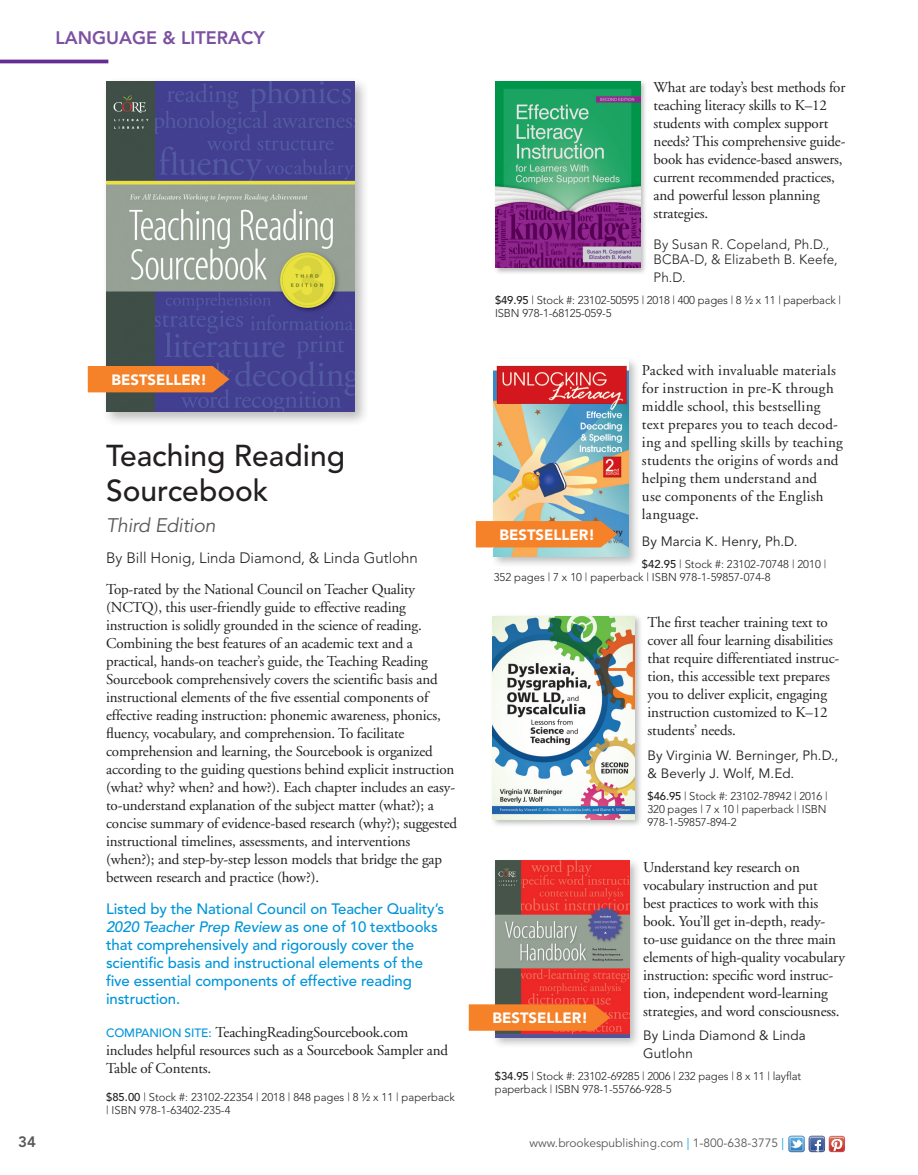
<style>
.page{position:relative;width:918px;height:1175px;background:#fff}
.page>*{position:absolute;margin:0;border:0;box-sizing:border-box;transform-origin:0 0}
.t1{font:500 30px/34.5px "Avenir";color:#231f20}
.subtitle{font:italic 19.5px "Avenir";letter-spacing:-.01em;color:#57585a}
.t2{font:800 18px "Avenir";color:#7c51a1}
.author{font:15px/18px "Adobe Garamond";letter-spacing:-.01em;color:#231f20}
.minititle{font:15px/18px "Adobe Garamond";letter-spacing:-.01em;color:#231f20}
.pub_info{font:15px/18px "Adobe Garamond";letter-spacing:-.01em;color:#231f20}
.minititle-2{font:15px/18px "Adobe Garamond";letter-spacing:.015em;color:#231f20}
.author-2{font:500 15px/18px "Avenir";letter-spacing:-.01em;color:#0095d9}
.author-3{font:300 15px "Avenir";color:#231f20}
.t3{font:800 15px "Avenir";color:#57585a}
.quoter{font:900 14.85px "Avenir";color:#fff}
.miniauthor{font:13.5px/18px "Avenir";letter-spacing:.01em;color:#231f20}
.miniauthor-2{font:300 13.5px/15.6px "Avenir";letter-spacing:.01em;color:#231f20}
.t4{font:12px "Avenir";color:#57585a}
.pub_info-2{font:300 11.25px/12.9px "Avenir";letter-spacing:-.01em;color:#231f20}
.s1{font-style:italic}
.s2{font-family:"Avenir";font-weight:500;font-size:12px;color:#0095d9}
.s3{font-weight:500}
.s4{color:#08a2de}
</style>
<div class="page">
<svg style="left:788px;top:1135px;width:57px;height:17px"></svg>
<hr style="left:0;top:60px;width:108px;height:3px;background:#652d91">
<div style="left:490px;top:356px;width:150px;height:212px;background:#231f20;opacity:.3"></div>
<img style="left:494px;top:360px;width:134px;height:197px">
<svg style="left:476px;top:521px;width:142px;height:26px;background:#ec8432"></svg>
<div style="left:102px;top:77px;width:267px;height:350px;background:#231f20;opacity:.3"></div>
<img style="left:106px;top:82px;width:248px;height:329px">
<div style="left:494px;top:79px;width:153px;height:196px;background:#231f20;opacity:.3"></div>
<img style="left:496px;top:81px;width:144px;height:187px">
<div style="left:88px;top:366px;width:142px;height:26px;background:#f58229"></div>
<div style="left:492px;top:857px;width:150px;height:191px;background:#231f20;opacity:.3"></div>
<img style="left:495px;top:860px;width:135px;height:177px">
<svg style="left:469px;top:1004px;width:141px;height:26px;background:#f47d29"></svg>
<div style="left:490px;top:613px;width:153px;height:215px;background:#231f20;opacity:.3"></div>
<img style="left:493px;top:616px;width:141px;height:203px">
<p class="t2" style="left:55px;top:27px;width:211px">LANGUAGE &amp; LITERACY</p>
<p class="quoter" style="left:112px;top:370px;width:97px">BESTSELLER!</p>
<p class="t1" style="left:106px;top:439px;width:240px">Teaching Reading<br>Sourcebook</p>
<p class="subtitle" style="left:106px;top:514px;width:111px">Third Edition</p>
<p class="author-3" style="left:106px;top:549px;width:313px">By Bill Honig, Linda Diamond, &amp; Linda Gutlohn</p>
<p class="author" style="left:106px;top:581px;width:353px">Top-rated by the National Council on Teacher Quality (NCTQ), this user-friendly guide to effective reading instruction is solidly grounded in the science of reading.<br>Combining the best features of an academic text and a practical, hands-on teacher’s guide, the Teaching Reading Sourcebook comprehensively covers the scientific basis and instructional elements of the five essential components of effective reading instruction: phonemic awareness, phonics, fluency, vocabulary, and comprehension. To facilitate comprehension and learning, the Sourcebook is organized according to the guiding questions behind explicit instruction (what? why? when? and how?). Each chapter includes an easy&shy;to-understand explanation of the subject matter (what?); a concise summary of evidence-based research (why?); suggested instructional timelines, assessments, and interventions (when?); and step-by-step lesson models that bridge the gap between research and practice (how?).</p>
<p class="author-2" style="left:106px;top:900px;width:340px">Listed by the National Council on Teacher Quality’s <span class="s1">2020 Teacher Prep Review</span> as one of 10 textbooks that comprehensively and rigorously cover the scientific basis and instructional elements of the five essential components of effective reading instruction.</p>
<p class="pub_info" style="left:106px;top:1023px;width:344px"><span class="s2">COMPANION SITE:</span> TeachingReadingSourcebook.com includes helpful resources such as a Sourcebook Sampler and<br>Table of Contents.</p>
<p class="pub_info-2" style="left:106px;top:1090px;width:350px"><span class="s3">$85.00</span> | Stock #: 23102-22354 | 2018 | 848 pages | 8 ½ x 11 | paperback | ISBN 978-1-63402-235-4</p>
<p class="pub_info" style="left:654px;top:79px;width:193px">What are today’s best methods for teaching literacy skills to K–12 students with complex support needs? This comprehensive guide&shy;book has evidence-based answers, current recommended practices, and powerful lesson planning strategies.</p>
<p class="miniauthor-2" style="left:654px;top:236px;width:186px">By Susan R. Copeland, Ph.D.,<br>BCBA-D, &amp; Elizabeth B. Keefe,</p>
<p class="miniauthor-2" style="left:654px;top:270px;width:33px">Ph.D.</p>
<p class="pub_info-2" style="left:495px;top:294px;width:347px"><span class="s3">$49.95</span> | Stock #: 23102-50595 | 2018 | 400 pages | 8 ½ x 11 | paperback |<br>ISBN 978-1-68125-059-5</p>
<p class="minititle-2" style="left:642px;top:362px;width:202px">Packed with invaluable materials for instruction in pre-K through middle school, this bestselling text prepares you to teach decod&shy;ing and spelling skills by teaching students the origins of words and helping them understand and<br>use components of the English language.</p>
<p class="miniauthor" style="left:642px;top:533px;width:157px">By Marcia K. Henry, Ph.D.</p>
<p class="pub_info-2" style="left:494px;top:558px;width:334px;text-indent:148px"><span class="s3">$42.95</span> | Stock #: 23102-70748 | 2010 |<br>352 pages | 7 x 10 | paperback | ISBN 978-1-59857-074-8</p>
<p class="quoter" style="left:500px;top:525px;width:97px">BESTSELLER!</p>
<p class="minititle" style="left:648px;top:614px;width:193px">The first teacher training text to cover all four learning disabilities that require differentiated instruc&shy;tion, this accessible text prepares you to deliver explicit, engaging instruction customized to K–12 students’ needs.</p>
<p class="miniauthor" style="left:648px;top:746px;width:192px">By Virginia W. Berninger, Ph.D., &amp; Beverly J. Wolf, M.Ed.</p>
<p class="pub_info-2" style="left:648px;top:789px;width:182px;text-align:justify"><span class="s3">$46.95</span> | Stock #: 23102-78942 | 2016 | 320 pages | 7 x 10 | paperback | ISBN 978-1-59857-894-2</p>
<p class="minititle" style="left:643px;top:858px;width:203px">Understand key research on vocabulary instruction and put<br>best practices to work with this book. You’ll get in-depth, ready&shy;to-use guidance on the three main elements of high-quality vocabulary instruction: specific word instruc&shy;tion, independent word-learning strategies, and word consciousness.</p>
<p class="miniauthor" style="left:643px;top:1026px;width:164px">By Linda Diamond &amp; Linda<br>Gutlohn</p>
<p class="pub_info-2" style="left:495px;top:1069px;width:308px"><span class="s3">$34.95</span> | Stock #: 23102-69285 | 2006 | 232 pages | 8 x 11 | layflat paperback | ISBN 978-1-55766-928-5</p>
<p class="quoter" style="left:493px;top:1008px;width:97px">BESTSELLER!</p>
<p class="t3" style="left:18px;top:1133px;width:19px">34</p>
<p class="t4" style="left:530px;top:1136px;width:256px">www.brookespublishing.com <span class="s4">|</span> 1-800-638-3775 <span class="s4">|</span></p>
</div>
